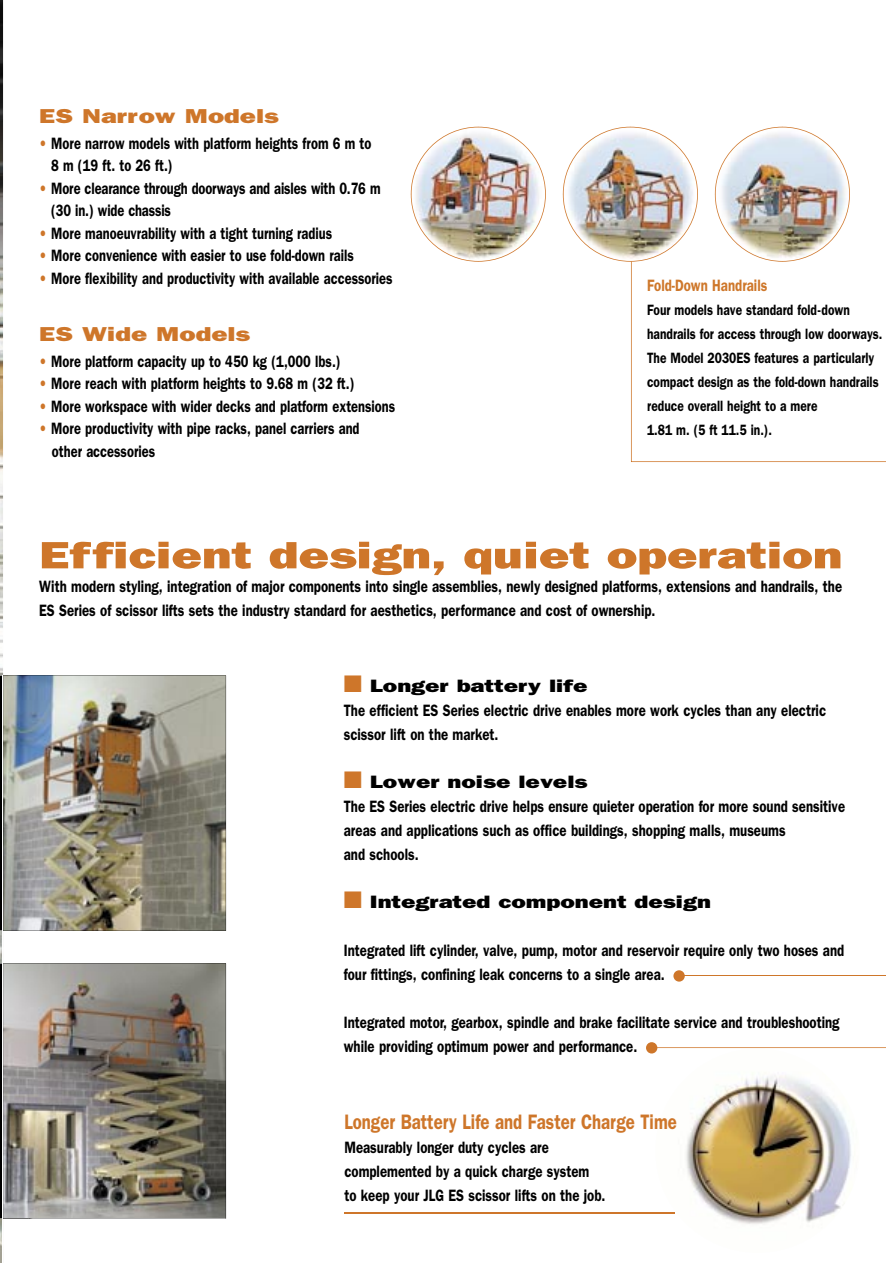
<style>
.page{position:relative;width:886px;height:1263px;background:#fff}
.page>*{position:absolute;margin:0;border:0;box-sizing:border-box;transform-origin:0 0}
.t1{font:800 38.25px "Franklin Gothic";color:#ce762a;scale:1.33 1}
.t2{font:600 21px "Franklin Gothic";color:#ce762a;scale:.8 1}
.t3{font:800 20.25px "Franklin Gothic";color:#ce762a;scale:1.33 1}
.t4{font:800 18px "Franklin Gothic";color:#000;scale:1.33 1}
.t5{font:600 16.5px/24px "Franklin Gothic";color:#000;scale:.8 1}
.t6{font:600 16.5px/22.5px "Franklin Gothic";color:#000;scale:.78 1}
.t7{font:600 16.5px "Franklin Gothic";color:#ce772a;scale:.8 1}
.t8{font:600 15px/24px "Franklin Gothic";color:#000;scale:.8 1}
.s1{color:#ce762a}
</style>
<div class="page">
<img style="left:42px;top:676px;width:184px;height:254px">
<hr style="left:3px;top:930px;width:223px;height:1px;background:#000">
<hr style="left:226px;top:676px;width:1px;height:254px;background:#000">
<hr style="left:3px;top:675px;width:223px;height:1px;background:#000">
<img style="left:42px;top:964px;width:184px;height:254px">
<hr style="left:3px;top:1218px;width:223px;height:1px;background:#000">
<hr style="left:226px;top:964px;width:1px;height:254px;background:#000">
<hr style="left:3px;top:963px;width:223px;height:1px;background:#000">
<svg style="left:0;top:0;width:42px;height:1263px"></svg>
<hr style="left:3px;top:675px;width:1px;height:588px;background:#fff">
<img style="left:686px;top:1141px;width:165px;height:83px">
<img style="left:411px;top:127px;width:135px;height:135px">
<img style="left:563px;top:127px;width:134px;height:135px">
<img style="left:714px;top:127px;width:135px;height:135px">
<hr style="left:631px;top:261px;width:1px;height:201px;background:#ce762a">
<hr style="left:631px;top:461px;width:254px;height:1px;background:#ce762a">
<hr style="left:344px;top:1212px;width:331px;height:2px;background:#ce762a">
<hr style="left:682px;top:975px;width:203px;height:1px;background:#ce762a">
<div style="left:673px;top:970px;width:11px;height:11px;background:#ce762a;border-radius:50%"></div>
<div style="left:646px;top:1042px;width:11px;height:11px;background:#ce762a;border-radius:50%"></div>
<svg style="left:650px;top:1047px;width:235px;height:94px"></svg>
<p class="t3" style="left:39px;top:104px;width:182px">ES Narrow Models</p>
<p class="t6" style="left:51px;top:131px;width:412px;text-indent:-12px"><span class="s1">•</span> More narrow models with platform heights from 6 m to<br>8 m (19 ft. to 26 ft.)</p>
<p class="t6" style="left:51px;top:176px;width:424px;text-indent:-12px"><span class="s1">•</span> More clearance through doorways and aisles with 0.76 m (30 in.) wide chassis</p>
<p class="t6" style="left:39px;top:221px;width:377px"><span class="s1">•</span> More manoeuvrability with a tight turning radius</p>
<p class="t6" style="left:39px;top:244px;width:405px"><span class="s1">•</span> More convenience with easier to use fold-down rails</p>
<p class="t6" style="left:39px;top:266px;width:454px"><span class="s1">•</span> More flexibility and productivity with available accessories</p>
<p class="t3" style="left:39px;top:322px;width:160px">ES Wide Models</p>
<p class="t6" style="left:39px;top:349px;width:388px"><span class="s1">•</span> More platform capacity up to 450 kg (1,000 lbs.)</p>
<p class="t6" style="left:39px;top:372px;width:406px"><span class="s1">•</span> More reach with platform heights to 9.68 m (32 ft.)</p>
<p class="t6" style="left:39px;top:394px;width:458px"><span class="s1">•</span> More workspace with wider decks and platform extensions</p>
<p class="t6" style="left:52px;top:417px;width:396px;text-indent:-13px"><span class="s1">•</span> More productivity with pipe racks, panel carriers and other accessories</p>
<p class="t7" style="left:647px;top:275px;width:152px">Fold-Down Handrails</p>
<p class="t8" style="left:647px;top:297px;width:295px">Four models have standard fold-down handrails for access through low doorways.<br>The Model 2030ES features a particularly compact design as the fold-down handrails reduce overall height to a mere<br>1.81 m. (5 ft 11.5 in.).</p>
<h1 class="t1" style="left:39px;top:533px;width:605px">Efficient design, quiet operation</h1>
<p class="t5" style="left:39px;top:574px;width:1005px">With modern styling, integration of major components into single assemblies, newly designed platforms, extensions and handrails, the<br>ES Series of scissor lifts sets the industry standard for aesthetics, performance and cost of ownership.</p>
<p class="t4" style="left:344px;top:675px;width:185px"><span class="s1">■</span> Longer battery life</p>
<p class="t5" style="left:344px;top:698px;width:604px">The efficient ES Series electric drive enables more work cycles than any electric scissor lift on the market.</p>
<p class="t4" style="left:344px;top:771px;width:185px"><span class="s1">■</span> Lower noise levels</p>
<p class="t5" style="left:344px;top:794px;width:628px">The ES Series electric drive helps ensure quieter operation for more sound sensitive areas and applications such as office buildings, shopping malls, museums<br>and schools.</p>
<p class="t4" style="left:344px;top:891px;width:277px"><span class="s1">■</span> Integrated component design</p>
<p class="t5" style="left:344px;top:938px;width:627px">Integrated lift cylinder, valve, pump, motor and reservoir require only two hoses and four fittings, confining leak concerns to a single area.</p>
<p class="t5" style="left:344px;top:1010px;width:621px">Integrated motor, gearbox, spindle and brake facilitate service and troubleshooting while providing optimum power and performance.</p>
<p class="t2" style="left:344px;top:1109px;width:417px">Longer Battery Life and Faster Charge Time</p>
<p class="t5" style="left:344px;top:1135px;width:328px">Measurably longer duty cycles are complemented by a quick charge system to keep your JLG ES scissor lifts on the job.</p>
</div>
